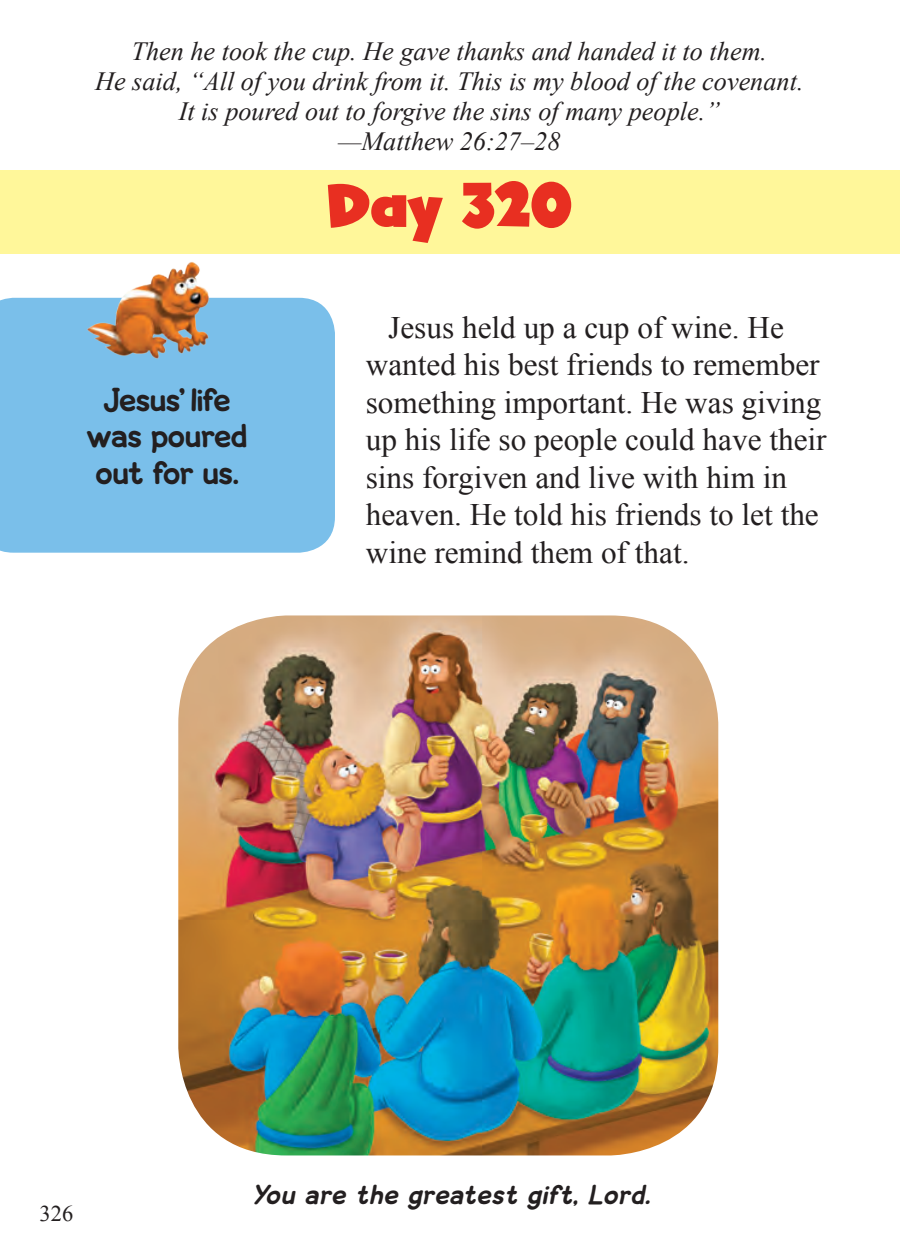
<style>
.page{position:relative;width:900px;height:1260px;background:#fff}
.page>*{position:absolute;margin:0;border:0;box-sizing:border-box;transform-origin:0 0}
.DATE{font:62.5px "Ghost Kid AOE Pro";color:#e82f21}
.BODY_COPY{font:31.25px/37.5px "Times New Roman";color:#231f20}
.CALL_OUT{font:30px "Loose";color:#231f20}
.SCRIPTURE_AT_TOP{font:italic 26.25px "Times New Roman";color:#231f20}
.THANK_YOU_BOTTOM_OF{font:italic 25px "Loose";letter-spacing:.04em;color:#231f20}
.t1{font:22.5px "Times New Roman";color:#231f20}
</style>
<div class="page">
<div style="left:0;top:171px;width:900px;height:83px;background:#fff79a"></div>
<div style="left:0;top:298px;width:335px;height:255px;background:#7abfea"></div>
<img style="left:178px;top:615px;width:540px;height:540px">
<img style="left:83px;top:262px;width:131px;height:130px">
<p class="SCRIPTURE_AT_TOP" style="left:131px;top:33px;width:637px">Then he took the cup. He gave thanks and handed it to them.</p>
<p class="SCRIPTURE_AT_TOP" style="left:95px;top:63px;width:710px">He said, “All of you drink from it. This is my blood of the covenant.</p>
<p class="SCRIPTURE_AT_TOP" style="left:179px;top:93px;width:543px">It is poured out to forgive the sins of many people.”</p>
<p class="SCRIPTURE_AT_TOP" style="left:338px;top:123px;width:224px">—Matthew 26:27–28</p>
<p class="DATE" style="left:328px;top:165px;width:246px">Day 320</p>
<p class="CALL_OUT" style="left:104px;top:380px;width:128px">Jesus’ life</p>
<p class="CALL_OUT" style="left:87px;top:416px;width:162px">was poured</p>
<p class="CALL_OUT" style="left:96px;top:452px;width:144px">out for us.</p>
<p class="BODY_COPY" style="left:366px;top:308px;width:462px;text-indent:22px">Jesus held up a cup of wine. He wanted his best friends to remember something important. He was giving up his life so people could have their sins forgiven and live with him in heaven. He told his friends to let the wine remind them of that.</p>
<p class="t1" style="left:40px;top:1199px;width:35px">326</p>
<p class="THANK_YOU_BOTTOM_OF" style="left:252px;top:1177px;width:399px">You are the greatest gift, Lord.</p>
</div>
